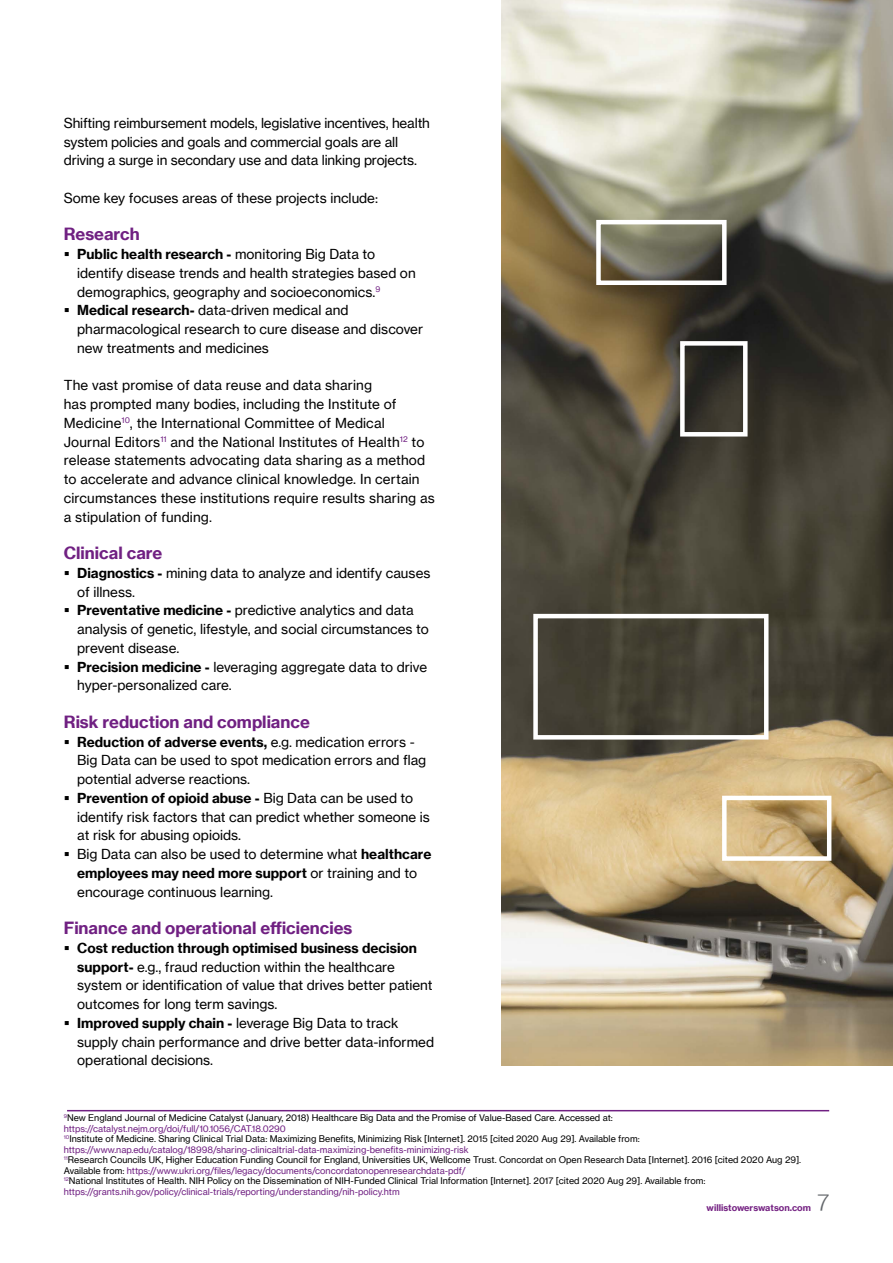
<style>
.page{position:relative;width:893px;height:1263px;background:#fff}
.page>*{position:absolute;margin:0;border:0;box-sizing:border-box;transform-origin:0 0}
.t1{font:24px "N Haas Grotesk DS Pro 45 Lt";color:#63666a}
.t2{font:16.5px "N Haas Grotesk TX Pro 75 Bd";color:#702082}
.t3{font:13.5px/18.8px "N Haas Grotesk TX Pro 55 Rg";color:#000}
.t4{font:13.5px "N Haas Grotesk TX Pro 75 Bd";color:#000}
.t5{font:9px/10.5px "N Haas Grotesk TX Pro 55 Rg";color:#000}
.t6{font:9px "N Haas Grotesk TX Pro 75 Bd";color:#752383}
.s1{font-family:"N Haas Grotesk TX Pro 55 Rg"}
.s2{font-family:"N Haas Grotesk TX Pro 75 Bd"}
.s3{color:#702082}
</style>
<div class="page">
<hr style="left:67px;top:1110px;width:762px;height:1px;background:#702082">
<img style="left:502px;top:0;width:391px;height:1065px">
<div style="left:533px;top:614px;width:235px;height:125px;border:4px solid #fff"></div>
<div style="left:722px;top:796px;width:109px;height:65px;border:4px solid #fff"></div>
<div style="left:596px;top:220px;width:131px;height:65px;border:4px solid #fff"></div>
<div style="left:680px;top:341px;width:67px;height:95px;border:4px solid #fff"></div>
<p class="t3" style="left:64px;top:113px;width:368px">Shifting reimbursement models, legislative incentives, health system policies and goals and commercial goals are all driving a surge in secondary use and data linking projects.</p>
<p class="t3" style="left:64px;top:188px;width:316px">Some key focuses areas of these projects include:</p>
<p class="t2" style="left:64px;top:224px;width:77px">Research</p>
<p class="t4" style="left:77px;top:246px;width:299px">Public health research - <span class="s1">monitoring Big Data to</span></p>
<p class="t3" style="left:77px;top:263px;width:347px">identify disease trends and health strategies based on demographics, geography and socioeconomics.<sup>9<br></sup><span class="s2">Medical research-</span> data-driven medical and pharmacological research to cure disease and discover new treatments and medicines</p>
<p class="t3" style="left:64px;top:376px;width:373px">The vast promise of data reuse and data sharing<br>has prompted many bodies, including the Institute of Medicine<sup>10</sup>, the International Committee of Medical Journal Editors<sup>11</sup> and the National Institutes of Health<sup>12</sup> to release statements advocating data sharing as a method to accelerate and advance clinical knowledge. In certain circumstances these institutions require results sharing as a stipulation of funding.</p>
<p class="t2" style="left:64px;top:543px;width:100px">Clinical care</p>
<p class="t3" style="left:77px;top:563px;width:355px"><span class="s2">Diagnostics -</span> mining data to analyze and identify causes of illness.<br><span class="s2">Preventative medicine -</span> predictive analytics and data analysis of genetic, lifestyle, and social circumstances to prevent disease.<br><span class="s2">Precision medicine -</span> leveraging aggregate data to drive hyper-personalized care.</p>
<p class="t2" style="left:64px;top:711px;width:248px">Risk reduction and compliance</p>
<p class="t4" style="left:77px;top:733px;width:339px">Reduction of adverse events, <span class="s1">e.g. medication errors -</span></p>
<p class="t3" style="left:77px;top:751px;width:351px">Big Data can be used to spot medication errors and flag potential adverse reactions.</p>
<p class="t4" style="left:77px;top:789px;width:338px">Prevention of opioid abuse - <span class="s1">Big Data can be used to</span></p>
<p class="t3" style="left:77px;top:807px;width:356px">identify risk factors that can predict whether someone is at risk for abusing opioids.<br>Big Data can also be used to determine what <span class="s2">healthcare</span></p>
<p class="t4" style="left:77px;top:864px;width:341px">employees may need more support <span class="s1">or training and to</span></p>
<p class="t3" style="left:77px;top:882px;width:197px">encourage continuous learning.</p>
<p class="t2" style="left:64px;top:918px;width:290px">Finance and operational efficiencies</p>
<p class="t4" style="left:77px;top:939px;width:341px">Cost reduction through optimised business decision</p>
<p class="t3" style="left:77px;top:957px;width:358px"><span class="s2">support-</span> e.g., fraud reduction within the healthcare system or identification of value that drives better patient outcomes for long term savings.<br><span class="s2">Improved supply chain -</span> leverage Big Data to track supply chain performance and drive better data-informed operational decisions.</p>
<p class="t5" style="left:64px;top:1112px;width:739px"><sup>9</sup>New England Journal of Medicine Catalyst (January, 2018) Healthcare Big Data and the Promise of Value-Based Care. Accessed at: <span class="s3">https://catalyst.nejm.org/doi/full/10.1056/CAT.18.0290<br></span><sup>10</sup>Institute of Medicine. Sharing Clinical Trial Data: Maximizing Benefits, Minimizing Risk [Internet]. 2015 [cited 2020 Aug 29]. Available from: <span class="s3">https://www.nap.edu/catalog/18998/sharing-clinicaltrial-data-maximizing-benefits-minimizing-risk<br></span><sup>11</sup>Research Councils UK, Higher Education Funding Council for England, Universities UK, Wellcome Trust. Concordat on Open Research Data [Internet]. 2016 [cited 2020 Aug 29].<br>Available from: <span class="s3">https://www.ukri.org/files/legacy/documents/concordatonopenresearchdata-pdf/<br></span><sup>12</sup>National Institutes of Health. NIH Policy on the Dissemination of NIH-Funded Clinical Trial Information [Internet]. 2017 [cited 2020 Aug 29]. Available from: <span class="s3">https://grants.nih.gov/policy/clinical-trials/reporting/understanding/nih-policy.htm</span></p>
<p class="t6" style="left:707px;top:1202px;width:106px">willistowerswatson.com</p>
<h1 class="t1" style="left:817px;top:1189px;width:13px">7</h1>
</div>
